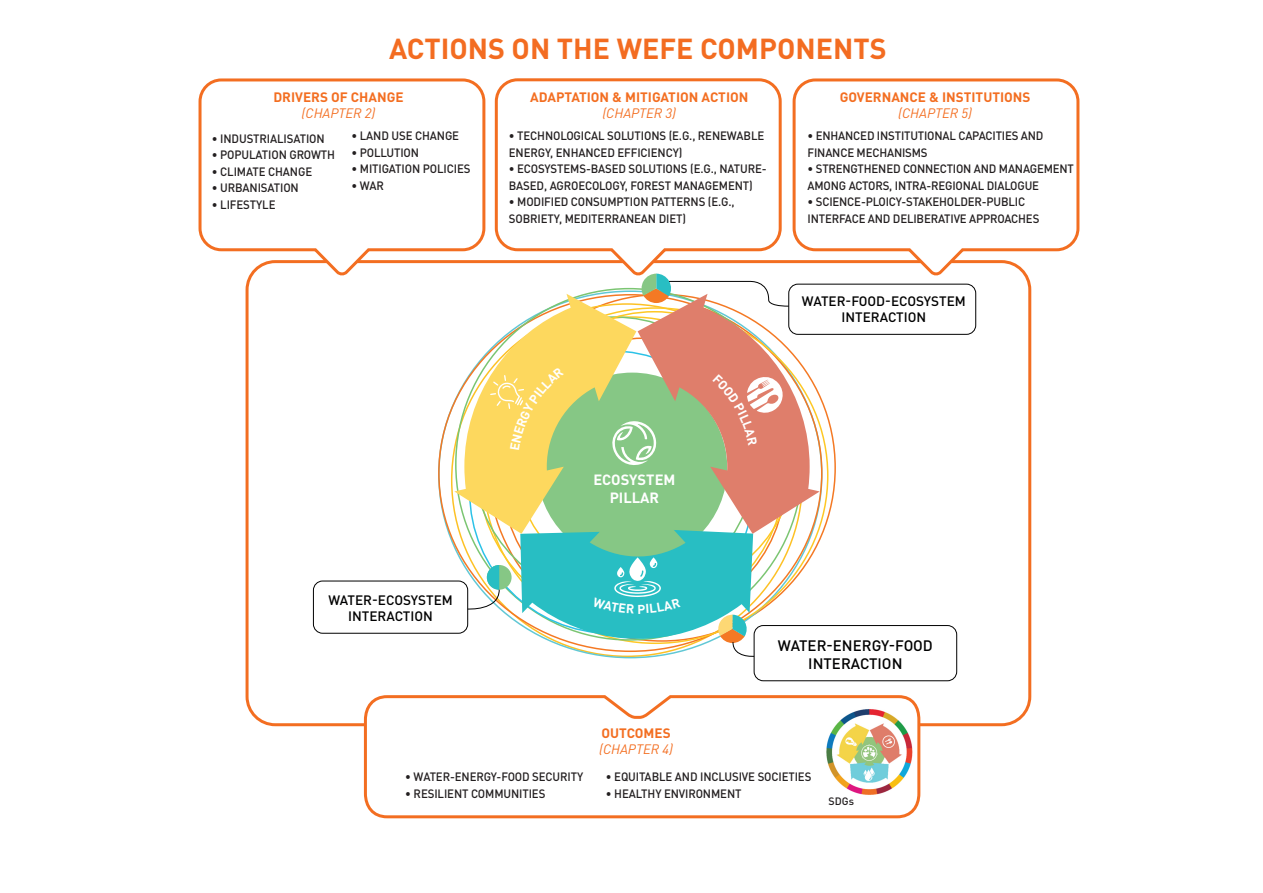
<style>
.page{position:relative;width:1263px;height:893px;background:#fff}
.page>*{position:absolute;margin:0;border:0;box-sizing:border-box;transform-origin:0 0}
.t1{font:700 28.5px "DIN Pro";color:#f36c21}
.t2{font:500 15px/18px "DIN Pro";color:#000001;text-align:center}
.t3{font:700 14.7px/17.5px "DIN Pro";color:#fff;text-align:center}
.t4{font:700 13.5px "DIN Pro";color:#f36e21}
.t5{font:500 13.5px/16.2px "DIN Pro";color:#000001;text-align:center}
.t6{font:italic 13.5px "DIN Pro";color:#f36e21}
.t7{font:500 12px/16.5px "DIN Pro";letter-spacing:-.01em;color:#231f20;scale:.95 1}
.t8{font:500 10.65px "DIN Pro";color:#231f20}
</style>
<div class="page">
<svg style="left:198px;top:78px;width:289px;height:201px"></svg>
<svg style="left:493px;top:78px;width:290px;height:195px"></svg>
<svg style="left:791px;top:78px;width:289px;height:201px"></svg>
<svg style="left:362px;top:695px;width:560px;height:124px"></svg>
<div style="left:754px;top:625px;width:203px;height:56px;border:1px solid #000001;border-radius:9px"></div>
<div style="left:313px;top:581px;width:155px;height:53px;border:1px solid #000001;border-radius:9px"></div>
<div style="left:788px;top:284px;width:188px;height:51px;border:1px solid #000001;border-radius:9px"></div>
<img style="left:825px;top:706px;width:88px;height:90px">
<svg style="left:454px;top:273px;width:366px;height:385px"></svg>
<h1 class="t1" style="left:389px;top:24px;width:499px">ACTIONS ON THE WEFE COMPONENTS</h1>
<p class="t4" style="left:273px;top:86px;width:132px">DRIVERS OF CHANGE</p>
<p class="t6" style="left:302px;top:103px;width:75px">(CHAPTER 2)</p>
<p class="t7" style="left:212px;top:129px;width:120px">• INDUSTRIALISATION</p>
<p class="t7" style="left:212px;top:145px;width:131px">• POPULATION GROWTH</p>
<p class="t7" style="left:212px;top:162px;width:107px">• CLIMATE CHANGE</p>
<p class="t7" style="left:212px;top:178px;width:93px">• URBANISATION</p>
<p class="t7" style="left:212px;top:195px;width:69px">• LIFESTYLE</p>
<p class="t7" style="left:351px;top:126px;width:115px">• LAND USE CHANGE</p>
<p class="t7" style="left:351px;top:143px;width:73px">• POLLUTION</p>
<p class="t7" style="left:351px;top:159px;width:127px">• MITIGATION POLICIES</p>
<p class="t7" style="left:351px;top:176px;width:36px">• WAR</p>
<p class="t4" style="left:530px;top:86px;width:220px">ADAPTATION &amp; MITIGATION ACTION</p>
<p class="t6" style="left:602px;top:103px;width:75px">(CHAPTER 3)</p>
<p class="t7" style="left:509px;top:126px;width:270px">• TECHNOLOGICAL SOLUTIONS (E.G., RENEWABLE<br>ENERGY, ENHANCED EFFICIENCY)</p>
<p class="t7" style="left:509px;top:159px;width:273px">• ECOSYSTEMS-BASED SOLUTIONS (E.G., NATURE-<br>BASED, AGROECOLOGY, FOREST MANAGEMENT)</p>
<p class="t7" style="left:509px;top:192px;width:239px">• MODIFIED CONSUMPTION PATTERNS (E.G.,<br>SOBRIETY, MEDITERRANEAN DIET)</p>
<p class="t4" style="left:840px;top:86px;width:192px">GOVERNANCE &amp; INSTITUTIONS</p>
<p class="t6" style="left:898px;top:103px;width:75px">(CHAPTER 5)</p>
<p class="t7" style="left:807px;top:126px;width:250px">• ENHANCED INSTITUTIONAL CAPACITIES AND<br>FINANCE MECHANISMS</p>
<p class="t7" style="left:807px;top:159px;width:282px">• STRENGTHENED CONNECTION AND MANAGEMENT<br>AMONG ACTORS, INTRA-REGIONAL DIALOGUE</p>
<p class="t7" style="left:807px;top:192px;width:245px">• SCIENCE-PLOICY-STAKEHOLDER-PUBLIC<br>INTERFACE AND DELIBERATIVE APPROACHES</p>
<p class="t5" style="left:802px;top:292px;width:166px">WATER-FOOD-ECOSYSTEM<br>INTERACTION</p>
<p class="t5" style="left:328px;top:590px;width:126px">WATER-ECOSYSTEM<br>INTERACTION</p>
<p class="t3" style="left:593px;top:469px;width:84px">ECOSYSTEM<br>PILLAR</p>
<p class="t4" style="left:601px;top:722px;width:71px">OUTCOMES</p>
<p class="t6" style="left:599px;top:739px;width:75px">(CHAPTER 4)</p>
<p class="t2" style="left:778px;top:635px;width:157px">WATER-ENERGY-FOOD<br>INTERACTION</p>
<p class="t7" style="left:405px;top:767px;width:189px">• WATER-ENERGY-FOOD SECURITY</p>
<p class="t7" style="left:405px;top:784px;width:149px">• RESILIENT COMMUNITIES</p>
<p class="t7" style="left:606px;top:767px;width:218px">• EQUITABLE AND INCLUSIVE SOCIETIES</p>
<p class="t7" style="left:606px;top:784px;width:144px">• HEALTHY ENVIRONMENT</p>
<p class="t8" style="left:828px;top:793px;width:27px">SDGs</p>
</div>
